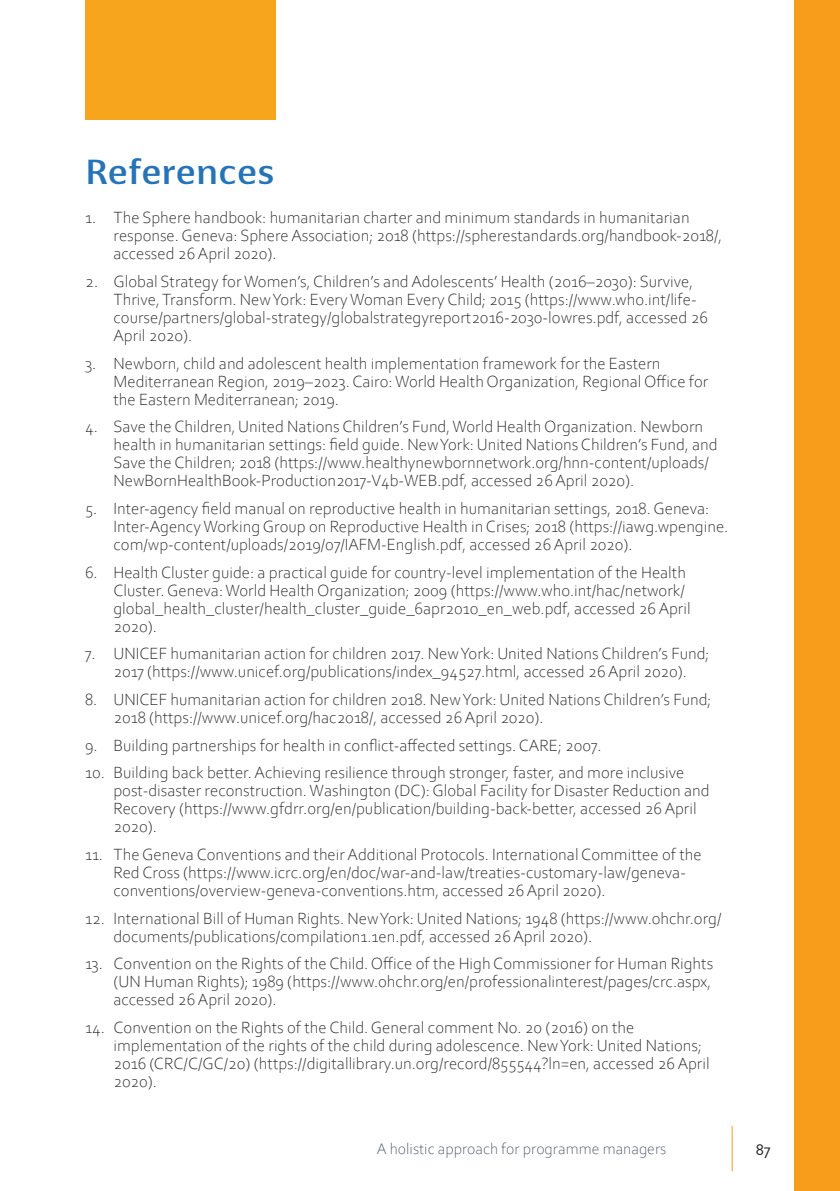
<style>
.page{position:relative;width:840px;height:1191px;background:#fff}
.page>*{position:absolute;margin:0;border:0;box-sizing:border-box;transform-origin:0 0}
.t1{font:500 36px "Basel Neue";color:#2574b7}
.t2{font:300 17px/18px "Corbel";color:#231f20}
.t3{font:300 16px "Corbel";color:#44546a}
.t4{font:16px "Corbel";color:#231f20}
</style>
<div class="page">
<hr style="left:731px;top:1126px;width:1px;height:45px;background:#f89c1c">
<div style="left:85px;top:0;width:190px;height:119px;background:#f6a51c"></div>
<div style="left:793px;top:0;width:46px;height:1191px;background:#f89c1c"></div>
<h1 class="t1" style="left:85px;top:151px;width:191px">References</h1>
<p class="t2" style="left:113px;top:208px;width:610px;text-indent:-28px">1. The Sphere handbook: humanitarian charter and minimum standards in humanitarian response. Geneva: Sphere Association; 2018 (https://spherestandards.org/handbook-2018/, accessed 26 April 2020).</p>
<p class="t2" style="left:113px;top:271px;width:595px;text-indent:-28px">2. Global Strategy for Women’s, Children’s and Adolescents’ Health (2016–2030): Survive, Thrive, Transform. New York: Every Woman Every Child; 2015 (https://www.who.int/life&shy;course/partners/global-strategy/globalstrategyreport2016-2030-lowres.pdf, accessed 26<br>April 2020).</p>
<p class="t2" style="left:113px;top:353px;width:596px;text-indent:-28px">3. Newborn, child and adolescent health implementation framework for the Eastern<br>Mediterranean Region, 2019–2023. Cairo: World Health Organization, Regional Office for the Eastern Mediterranean; 2019.</p>
<p class="t2" style="left:113px;top:417px;width:605px;text-indent:-28px">4. Save the Children, United Nations Children’s Fund, World Health Organization. Newborn health in humanitarian settings: field guide. New York: United Nations Children’s Fund, and Save the Children; 2018 (https://www.healthynewbornnetwork.org/hnn-content/uploads/ NewBornHealthBook-Production2017-V4b-WEB.pdf, accessed 26 April 2020).</p>
<p class="t2" style="left:113px;top:498px;width:616px;text-indent:-28px">5. Inter-agency field manual on reproductive health in humanitarian settings, 2018. Geneva:<br>Inter-Agency Working Group on Reproductive Health in Crises; 2018 (https://iawg.wpengine. com/wp-content/uploads/2019/07/IAFM-English.pdf, accessed 26 April 2020).</p>
<p class="t2" style="left:113px;top:562px;width:578px;text-indent:-28px">6. Health Cluster guide: a practical guide for country-level implementation of the Health Cluster. Geneva: World Health Organization; 2009 (https://www.who.int/hac/network/ global_health_cluster/health_cluster_guide_6apr2010_en_web.pdf, accessed 26 April 2020).</p>
<p class="t2" style="left:85px;top:644px;width:625px;text-align:center">7. UNICEF humanitarian action for children 2017. New York: United Nations Children’s Fund;<br>2017 (https://www.unicef.org/publications/index_94527.html, accessed 26 April 2020).</p>
<p class="t2" style="left:113px;top:689px;width:599px;text-indent:-28px">8. UNICEF humanitarian action for children 2018. New York: United Nations Children’s Fund;<br>2018 (https://www.unicef.org/hac2018/, accessed 26 April 2020).</p>
<p class="t2" style="left:85px;top:735px;width:517px">9. Building partnerships for health in conflict-affected settings. CARE; 2007.</p>
<p class="t2" style="left:113px;top:763px;width:597px;text-indent:-28px">10. Building back better. Achieving resilience through stronger, faster, and more inclusive post-disaster reconstruction. Washington (DC): Global Facility for Disaster Reduction and Recovery (https://www.gfdrr.org/en/publication/building-back-better, accessed 26 April 2020).</p>
<p class="t2" style="left:113px;top:844px;width:589px;text-indent:-28px">11. The Geneva Conventions and their Additional Protocols. International Committee of the<br>Red Cross (https://www.icrc.org/en/doc/war-and-law/treaties-customary-law/geneva&shy;conventions/overview-geneva-conventions.htm, accessed 26 April 2020).</p>
<p class="t2" style="left:113px;top:908px;width:609px;text-indent:-28px">12. International Bill of Human Rights. New York: United Nations; 1948 (https://www.ohchr.org/ documents/publications/compilation1.1en.pdf, accessed 26 April 2020).</p>
<p class="t2" style="left:113px;top:954px;width:601px;text-indent:-28px">13. Convention on the Rights of the Child. Office of the High Commissioner for Human Rights (UN Human Rights); 1989 (https://www.ohchr.org/en/professionalinterest/pages/crc.aspx, accessed 26 April 2020).</p>
<p class="t2" style="left:113px;top:1017px;width:597px;text-indent:-28px">14. Convention on the Rights of the Child. General comment No. 20 (2016) on the implementation of the rights of the child during adolescence. New York: United Nations; 2016 (CRC/C/GC/20) (https://digitallibrary.un.org/record/855544?ln=en, accessed 26 April 2020).</p>
<p class="t3" style="left:376px;top:1138px;width:291px">A holistic approach for programme managers</p>
<p class="t4" style="left:755px;top:1139px;width:16px">87</p>
</div>
